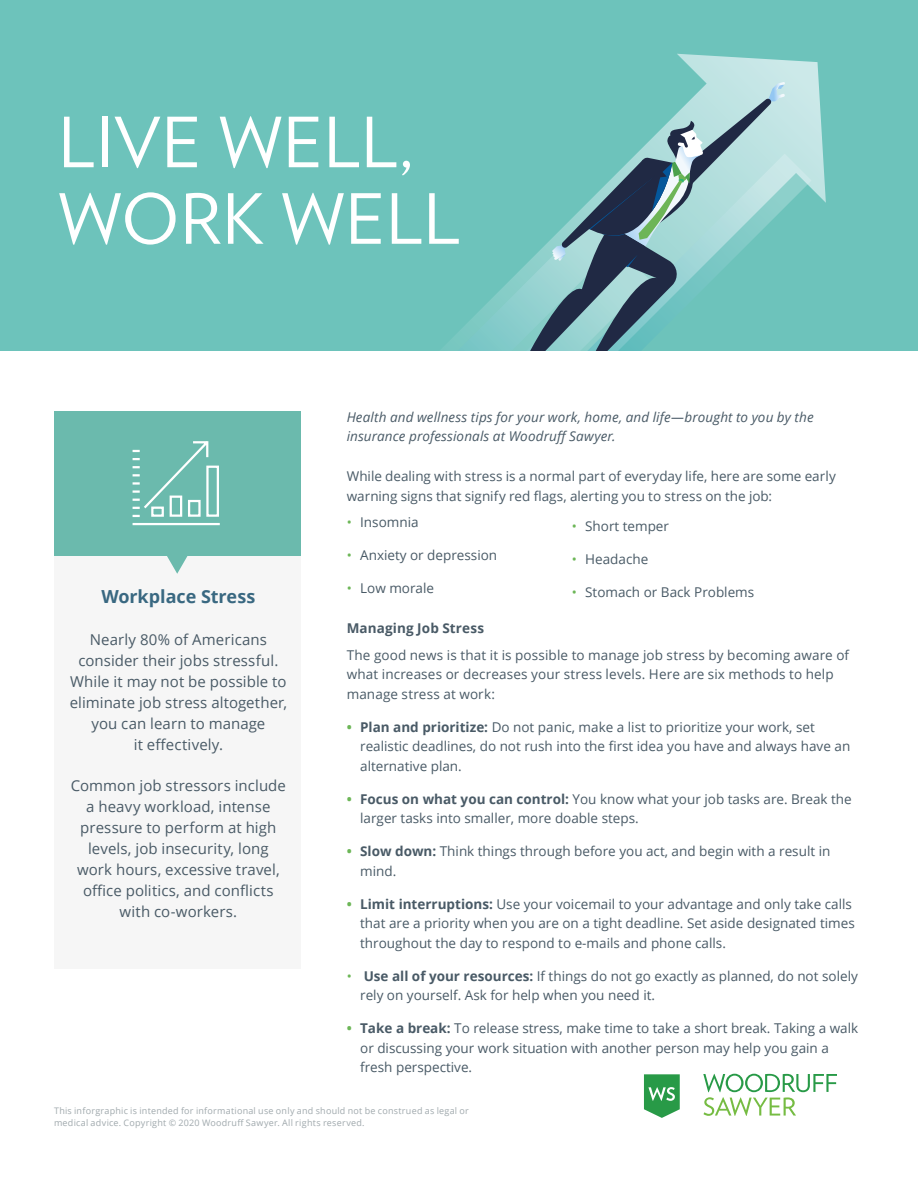
<style>
.page{position:relative;width:918px;height:1188px;background:#fff}
.page>*{position:absolute;margin:0;border:0;box-sizing:border-box;transform-origin:0 0}
.t1{font:69px/76.5px "Verlag";letter-spacing:.015em;color:#fff}
.t2{font:700 18px "Open Sans";letter-spacing:-.005em;color:#396881}
.t3{font:15px/21px "Open Sans";letter-spacing:.005em;color:#495a66;text-align:center}
.t4{font:13.5px/19.5px "Open Sans";color:#495a66}
.t5{font:italic 13.5px/19.5px "Open Sans";letter-spacing:.01em;color:#495a66}
.t6{font:700 13.5px "Open Sans";letter-spacing:.01em;color:#495a66}
.t7{font:9px/12px "Open Sans";letter-spacing:.025em;color:#a0a9ad}
.s1{color:#6cb657}
.s2{font-weight:700;color:#6cb657}
.s3{font-weight:700}
</style>
<div class="page">
<div style="left:0;top:0;width:918px;height:351px;background:#6dc3bb"></div>
<svg style="left:677px;top:54px;width:149px;height:149px"></svg>
<svg style="left:785px;top:154px;width:27px;height:53px"></svg>
<svg style="left:450px;top:82px;width:335px;height:269px"></svg>
<svg style="left:703px;top:1074px;width:134px;height:42px"></svg>
<svg style="left:644px;top:1074px;width:36px;height:44px"></svg>
<div style="left:54px;top:533px;width:246px;height:436px;background:#f6f6f6"></div>
<div style="left:54px;top:412px;width:246px;height:144px;background:#6bbaad"></div>
<svg style="left:167px;top:556px;width:21px;height:18px"></svg>
<svg style="left:132px;top:441px;width:88px;height:85px"></svg>
<h1 class="t1" style="left:58px;top:101px;width:403px">LIVE WELL,<br>WORK WELL</h1>
<h2 class="t2" style="left:101px;top:584px;width:156px">Workplace Stress</h2>
<p class="t3" style="left:70px;top:628px;width:219px">Nearly 80% of Americans consider their jobs stressful.<br>While it may not be possible to eliminate job stress altogether, you can learn to manage<br>it effectively.</p>
<p class="t3" style="left:71px;top:775px;width:217px">Common job stressors include a heavy workload, intense pressure to perform at high levels, job insecurity, long work hours, excessive travel, office politics, and conflicts with co-workers.</p>
<p class="t5" style="left:347px;top:407px;width:469px">Health and wellness tips for your work, home, and life—brought to you by the insurance professionals at Woodruff Sawyer.</p>
<p class="t4" style="left:347px;top:466px;width:491px">While dealing with stress is a normal part of everyday life, here are some early warning signs that signify red flags, alerting you to stress on the job:</p>
<p class="t4" style="left:347px;top:512px;width:73px"><span class="s1">•</span> Insomnia</p>
<p class="t4" style="left:347px;top:545px;width:152px"><span class="s1">•</span> Anxiety or depression</p>
<p class="t4" style="left:347px;top:578px;width:89px"><span class="s1">•</span> Low morale</p>
<p class="t6" style="left:347px;top:619px;width:139px">Managing Job Stress</p>
<p class="t4" style="left:347px;top:645px;width:504px">The good news is that it is possible to manage job stress by becoming aware of what increases or decreases your stress levels. Here are six methods to help manage stress at work:</p>
<p class="t4" style="left:360px;top:717px;width:492px;text-indent:-14px"><span class="s2">•</span> <span class="s3">Plan and prioritize:</span> Do not panic, make a list to prioritize your work, set realistic deadlines, do not rush into the first idea you have and always have an alternative plan.</p>
<p class="t4" style="left:360px;top:789px;width:493px;text-indent:-13px"><span class="s2">•</span> <span class="s3">Focus on what you can control:</span> You know what your job tasks are. Break the larger tasks into smaller, more doable steps.</p>
<p class="t4" style="left:360px;top:841px;width:472px;text-indent:-14px"><span class="s2">•</span> <span class="s3">Slow down:</span> Think things through before you act, and begin with a result in mind.</p>
<p class="t4" style="left:360px;top:894px;width:496px;text-indent:-14px"><span class="s2">•</span> <span class="s3">Limit interruptions:</span> Use your voicemail to your advantage and only take calls that are a priority when you are on a tight deadline. Set aside designated times throughout the day to respond to e-mails and phone calls.</p>
<p class="t4" style="left:360px;top:966px;width:499px;text-indent:-14px"><span class="s1">•</span> <span class="s3">Use all of your resources:</span> If things do not go exactly as planned, do not solely rely on yourself. Ask for help when you need it.</p>
<p class="t4" style="left:360px;top:1018px;width:500px;text-indent:-14px"><span class="s2">•</span> <span class="s3">Take a break:</span> To release stress, make time to take a short break. Taking a walk or discussing your work situation with another person may help you gain a fresh perspective.</p>
<p class="t4" style="left:572px;top:516px;width:99px"><span class="s1">•</span> Short temper</p>
<p class="t4" style="left:572px;top:549px;width:78px"><span class="s1">•</span> Headache</p>
<p class="t4" style="left:572px;top:582px;width:184px"><span class="s1">•</span> Stomach or Back Problems</p>
<p class="t7" style="left:54px;top:1105px;width:416px">This inforgraphic is intended for informational use only and should not be construed as legal or medical advice. Copyright © 2020 Woodruff Sawyer. All rights reserved.</p>
</div>
